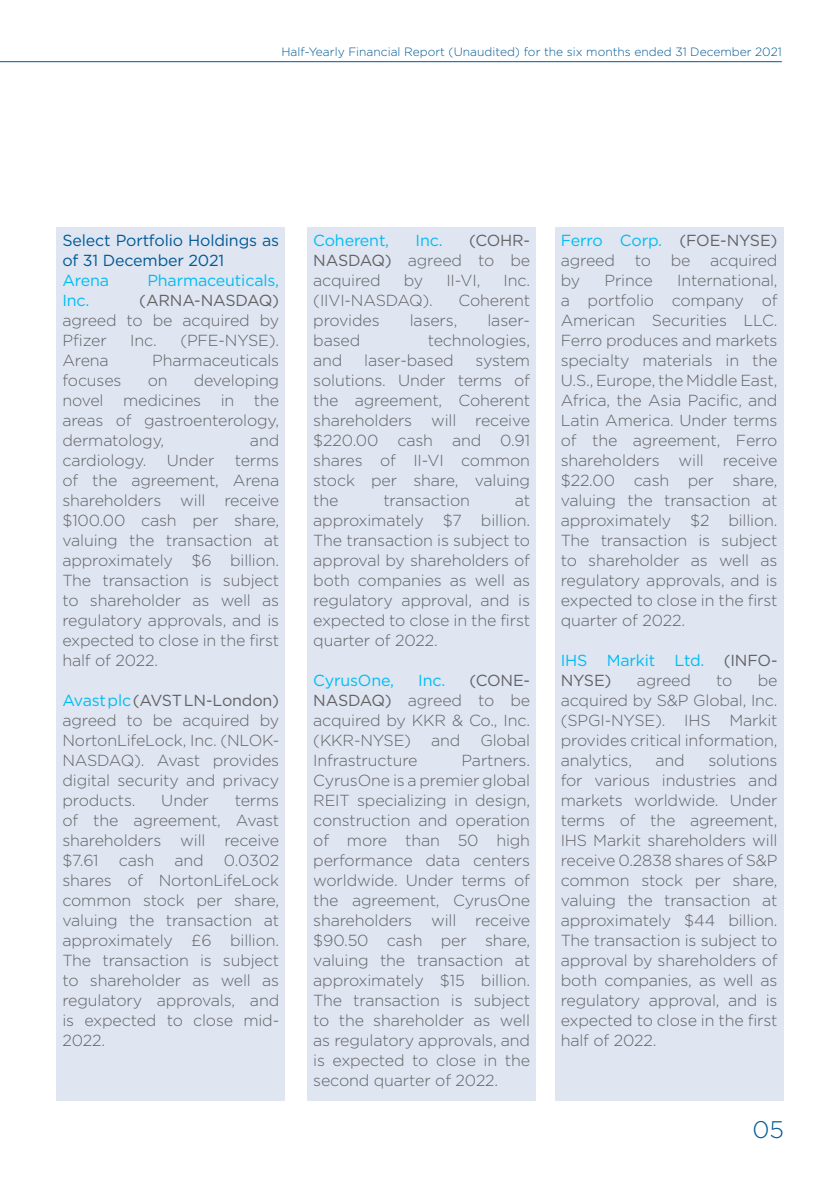
<style>
.page{position:relative;width:840px;height:1191px;background:#fff}
.page>*{position:absolute;margin:0;border:0;box-sizing:border-box;transform-origin:0 0}
.t1{font:300 24px "Gotham";color:#005a96}
.t2{font:300 16px/20px "Gotham";letter-spacing:-.01em;color:#636366;text-align:justify}
.t3{font:16px/20px "Gotham";letter-spacing:-.01em;color:#01bdf2}
.t4{font:16px/20px "Gotham";letter-spacing:-.01em;color:#005a96}
.t5{font:16px "Gotham";letter-spacing:-.01em;color:#636366}
.t6{font:300 12px "Gotham";color:#005a96}
.s1{font-weight:400;color:#01bdf2}
.s2{font-weight:400}
.s3{color:#636366}
</style>
<div class="page">
<hr style="left:0;top:61px;width:781px;height:1px;background:#005a96">
<div style="left:57px;top:227px;width:228px;height:873px;background:#dfe5f1"></div>
<div style="left:307px;top:227px;width:228px;height:873px;background:#dfe5f1"></div>
<div style="left:554px;top:227px;width:228px;height:873px;background:#dfe5f1"></div>
<p class="t6" style="left:281px;top:45px;width:501px">Half-Yearly Financial Report (Unaudited) for the six months ended 31 December 2021</p>
<p class="t4" style="left:62px;top:230px;width:218px">Select Portfolio Holdings as of 31 December 2021</p>
<p class="t3" style="left:62px;top:270px;width:48px">Arena</p>
<p class="t3" style="left:147px;top:270px;width:133px">Pharmaceuticals,</p>
<p class="t3" style="left:62px;top:290px;width:29px">Inc.</p>
<p class="t5" style="left:139px;top:291px;width:141px">(ARNA-NASDAQ)</p>
<p class="t2" style="left:62px;top:310px;width:218px">agreed to be acquired by<br>Pfizer</p>
<p class="t2" style="left:130px;top:330px;width:28px">Inc.</p>
<p class="t2" style="left:180px;top:330px;width:100px">(PFE-NYSE).</p>
<p class="t2" style="left:62px;top:350px;width:48px">Arena</p>
<p class="t2" style="left:152px;top:350px;width:128px">Pharmaceuticals</p>
<p class="t2" style="left:62px;top:370px;width:61px">focuses</p>
<p class="t2" style="left:148px;top:370px;width:21px">on</p>
<p class="t2" style="left:62px;top:370px;width:218px;text-indent:131px">developing novel medicines in the areas of gastroenterology, dermatology,</p>
<p class="t2" style="left:250px;top:430px;width:31px">and</p>
<p class="t2" style="left:62px;top:450px;width:86px">cardiology.</p>
<p class="t2" style="left:167px;top:450px;width:49px">Under</p>
<p class="t2" style="left:62px;top:450px;width:218px;text-indent:172px">terms of the agreement, Arena shareholders will receive $100.00 cash per share, valuing the transaction at approximately $6 billion.<br>The transaction is subject to shareholder as well as regulatory approvals, and is expected to close in the first half of 2022.</p>
<p class="t2" style="left:62px;top:690px;width:218px"><span class="s1">Avast plc</span> <span class="s2">(AVST LN-London) </span>agreed to be acquired by NortonLifeLock, Inc. (NLOK-NASDAQ). Avast provides digital security and privacy products.</p>
<p class="t2" style="left:161px;top:790px;width:49px">Under</p>
<p class="t2" style="left:62px;top:790px;width:218px;text-indent:172px">terms of the agreement, Avast shareholders will receive $7.61</p>
<p class="t2" style="left:119px;top:850px;width:37px">cash</p>
<p class="t2" style="left:174px;top:850px;width:31px">and</p>
<p class="t2" style="left:62px;top:850px;width:218px;text-indent:161px">0.0302 shares of NortonLifeLock common stock per share, valuing the transaction at approximately £6 billion.<br>The transaction is subject to shareholder as well as regulatory approvals, and is expected to close mid-2022.</p>
<p class="t3" style="left:313px;top:230px;width:77px">Coherent,</p>
<p class="t3" style="left:415px;top:230px;width:29px">Inc.</p>
<p class="t2" style="left:313px;top:230px;width:218px;text-indent:156px"><span class="s2">(COHR-NASDAQ)</span> agreed to be acquired</p>
<p class="t2" style="left:403px;top:270px;width:21px">by</p>
<p class="t2" style="left:446px;top:270px;width:35px">II-VI,</p>
<p class="t2" style="left:503px;top:270px;width:28px">Inc.</p>
<p class="t2" style="left:313px;top:290px;width:121px">(IIVI-NASDAQ).</p>
<p class="t2" style="left:458px;top:290px;width:73px">Coherent</p>
<p class="t2" style="left:313px;top:310px;width:68px">provides</p>
<p class="t2" style="left:409px;top:310px;width:49px">lasers,</p>
<p class="t2" style="left:487px;top:310px;width:44px">laser-</p>
<p class="t2" style="left:313px;top:330px;width:48px">based</p>
<p class="t2" style="left:427px;top:330px;width:104px">technologies,</p>
<p class="t2" style="left:313px;top:350px;width:31px">and</p>
<p class="t2" style="left:364px;top:350px;width:91px">laser-based</p>
<p class="t2" style="left:313px;top:350px;width:218px;text-indent:162px">system solutions. Under terms of the agreement, Coherent shareholders will receive $220.00 cash and 0.91 shares of II-VI common stock per share, valuing the</p>
<p class="t2" style="left:383px;top:490px;width:88px">transaction</p>
<p class="t2" style="left:313px;top:490px;width:218px;text-indent:201px">at approximately $7 billion.<br>The transaction is subject to approval by shareholders of both companies as well as regulatory approval, and is expected to close in the first quarter of 2022.</p>
<p class="t3" style="left:313px;top:670px;width:82px">CyrusOne,</p>
<p class="t3" style="left:418px;top:670px;width:29px">Inc.</p>
<p class="t2" style="left:313px;top:670px;width:218px;text-indent:156px"><span class="s2">(CONE-NASDAQ)</span> agreed to be acquired by KKR &amp; Co., Inc. (KKR-NYSE) and Global Infrastructure</p>
<p class="t2" style="left:313px;top:750px;width:218px;text-indent:148px">Partners.<br>CyrusOne is a premier global REIT specializing in design, construction and operation of more than 50 high performance data centers worldwide. Under terms of the agreement, CyrusOne shareholders will receive $90.50 cash per share, valuing the transaction at approximately $15 billion.<br>The transaction is subject to the shareholder as well as regulatory approvals, and is expected to close in the second quarter of 2022.</p>
<p class="t2" style="left:560px;top:230px;width:218px"><span class="s1">Ferro Corp.</span> <span class="s2">(FOE-NYSE) </span>agreed to be acquired by</p>
<p class="t2" style="left:560px;top:270px;width:218px;text-indent:116px">International, a portfolio company of American Securities LLC.<br>Ferro produces and markets specialty materials in the U.S., Europe, the Middle East, Africa, the Asia Pacific, and Latin America. Under terms of the agreement, Ferro shareholders will receive $22.00 cash per share, valuing the transaction at approximately $2 billion.<br>The transaction is subject to shareholder as well as regulatory approvals, and is expected to close in the first quarter of 2022.</p>
<p class="t3" style="left:560px;top:650px;width:218px">IHS Markit Ltd. <span class="s3">(INFO-<br>NYSE)</span></p>
<p class="t2" style="left:604px;top:270px;width:50px">Prince</p>
<p class="t2" style="left:560px;top:670px;width:218px;text-indent:197px">be acquired by S&amp;P Global, Inc. (SPGI-NYSE). IHS Markit provides critical information, analytics,</p>
<p class="t2" style="left:636px;top:670px;width:56px">agreed</p>
<p class="t2" style="left:716px;top:670px;width:18px">to</p>
<p class="t2" style="left:560px;top:750px;width:218px;text-indent:147px">solutions for various industries and markets worldwide. Under terms of the agreement, IHS Markit shareholders will receive 0.2838 shares of S&amp;P common stock per share, valuing the transaction at approximately $44 billion.<br>The transaction is subject to approval by shareholders of both companies, as well as regulatory approval, and is expected to close in the first half of 2022.</p>
<p class="t2" style="left:655px;top:750px;width:31px">and</p>
<h1 class="t1" style="left:752px;top:1116px;width:33px">05</h1>
</div>
